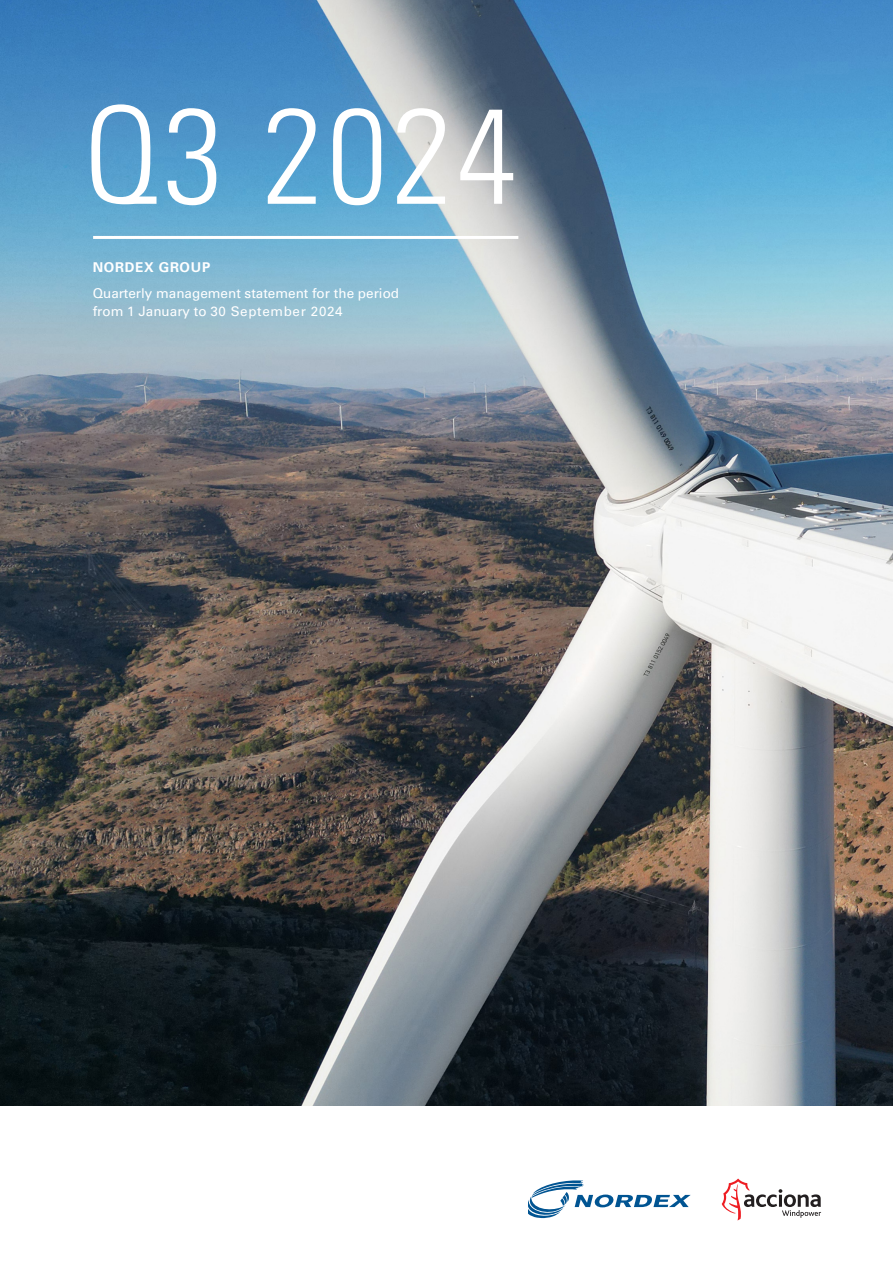
<style>
.page{position:relative;width:893px;height:1263px;background:#fff}
.page>*{position:absolute;margin:0;border:0;box-sizing:border-box;transform-origin:0 0}
.t1{font:300 condensed 135px "Univers LT Std";letter-spacing:.035em;color:#fff}
.t2{font:13.5px "Univers LT Pro 55 Roman";color:#fff}
.t3{font:700 13.5px "Univers LT Pro 65";letter-spacing:.05em;color:#fff}
.t4{font:13.35px "Univers LT Pro 55 Roman";letter-spacing:.05em;color:#fff}
.s1{font-size:13.5px}
</style>
<div class="page">
<svg style="left:529px;top:1180px;width:162px;height:38px"></svg>
<svg style="left:722px;top:1179px;width:99px;height:41px"></svg>
<img style="left:0;top:0;width:893px;height:1106px">
<hr style="left:93px;top:236px;width:425px;height:3px;background:#fff">
<h1 class="t1" style="left:83px;top:75px;width:435px">Q3 2024</h1>
<p class="t3" style="left:93px;top:259px;width:119px">NORDEX GROUP</p>
<p class="t2" style="left:93px;top:285px;width:308px">Quarterly management statement for the period</p>
<p class="t4" style="left:93px;top:304px;width:251px"><span class="s1">from 1 January to</span> 30 September 2024</p>
</div>
